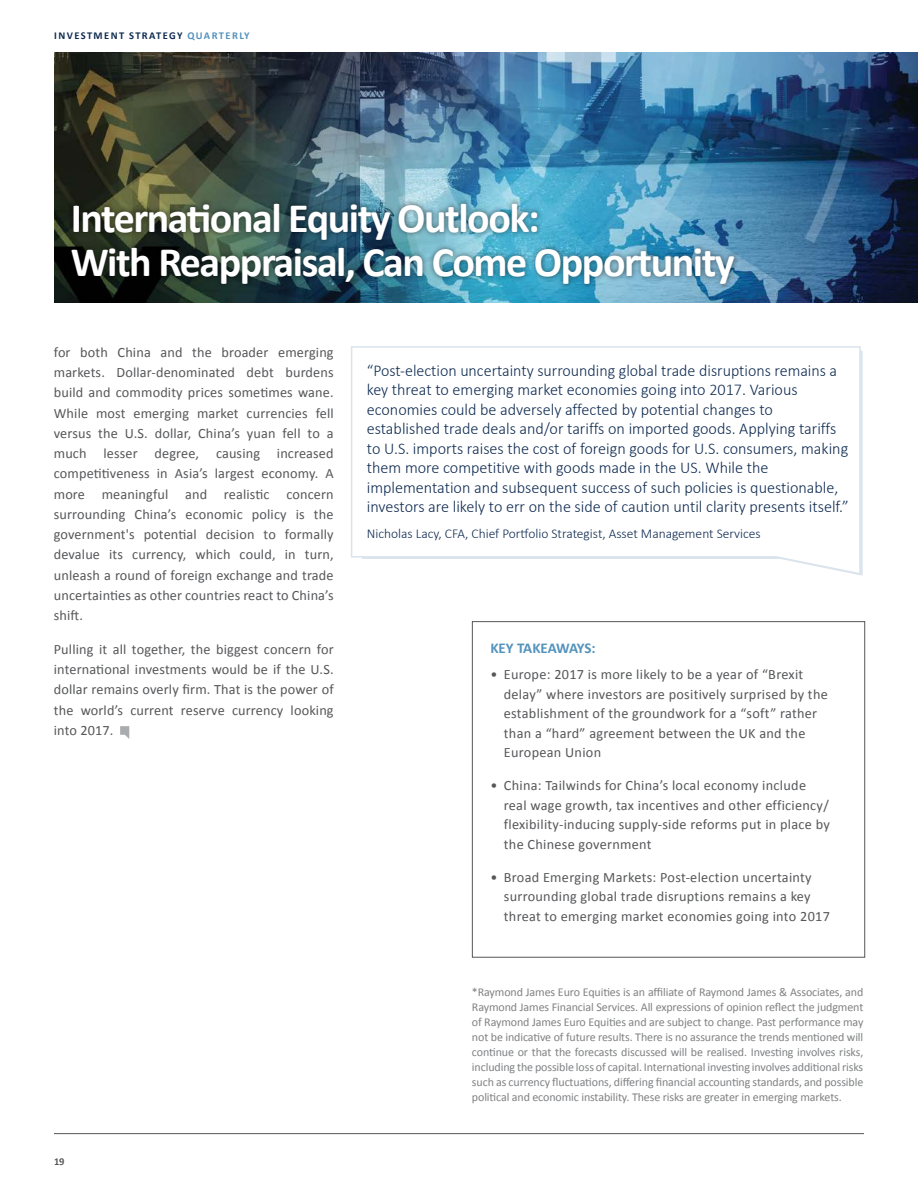
<style>
.page{position:relative;width:918px;height:1188px;background:#fff}
.page>*{position:absolute;margin:0;border:0;box-sizing:border-box;transform-origin:0 0}
.t1{font:700 42px/43.5px "Calibri";letter-spacing:-.035em;color:#fff}
.t2{font:300 16.5px/19.5px "Calibri";color:#102c52}
.t3{font:700 15px "Calibri";letter-spacing:-.015em;color:#5493bc}
.Body_copy_9_5_13{font:14.25px/20.2px "Calibri";letter-spacing:.01em;color:#565759;text-align:justify}
.Key_Takeaways_copy{font:14.25px/19.5px "Calibri";letter-spacing:.02em;color:#565759}
.t4{font:300 13.5px "Calibri";color:#102c52}
.source{font:12px/15px "Calibri";letter-spacing:-.01em;color:#808183;text-align:justify}
.t5{font:700 10.5px "Calibri";letter-spacing:.135em;color:#102c52}
.t6{font:700 10.5px "Calibri";color:#565759}
.s1{color:#5493bc}
</style>
<div class="page">
<hr style="left:54px;top:1133px;width:810px;height:1px;background:#565759">
<img style="left:54px;top:52px;width:864px;height:250px">
<svg style="left:120px;top:726px;width:9px;height:13px"></svg>
<div style="left:472px;top:621px;width:393px;height:337px;background:#fff;border:1px solid #565759"></div>
<div style="left:66px;top:197px;width:674px;height:92px;background:#000;opacity:.45"></div>
<svg style="left:351px;top:346px;width:511px;height:230px"></svg>
<p class="t5" style="left:54px;top:29px;width:197px">INVESTMENT STRATEGY <span class="s1">QUARTERLY</span></p>
<p class="t1" style="left:71px;top:197px;width:665px">International Equity Outlook:<br>With Reappraisal, Can Come Opportunity</p>
<p class="Body_copy_9_5_13" style="left:54px;top:342px;width:281px">for both China and the broader emerging markets. Dollar-denominated debt burdens build and commodity prices sometimes wane.<br>While most emerging market currencies fell versus the U.S. dollar, China’s yuan fell to a much lesser degree, causing increased competitiveness in Asia’s largest economy. A more meaningful and realistic concern surrounding China’s economic policy is the government's potential decision to formally devalue its currency, which could, in turn, unleash a round of foreign exchange and trade uncertainties as other countries react to China’s shift.</p>
<p class="Body_copy_9_5_13" style="left:54px;top:639px;width:281px">Pulling it all together, the biggest concern for international investments would be if the U.S. dollar remains overly firm. That is the power of the world’s current reserve currency looking into 2017.</p>
<p class="t3" style="left:490px;top:638px;width:107px">KEY TAKEAWAYS:</p>
<p class="t2" style="left:367px;top:360px;width:483px">“Post-election uncertainty surrounding global trade disruptions remains a key threat to emerging market economies going into 2017. Various economies could be adversely affected by potential changes to established trade deals and/or tariffs on imported goods. Applying tariffs to U.S. imports raises the cost of foreign goods for U.S. consumers, making them more competitive with goods made in the US. While the implementation and subsequent success of such policies is questionable, investors are likely to err on the side of caution until clarity presents itself.”</p>
<p class="t4" style="left:367px;top:525px;width:395px">Nicholas Lacy, CFA, Chief Portfolio Strategist, Asset Management Services</p>
<p class="Key_Takeaways_copy" style="left:504px;top:665px;width:326px;text-indent:-14px">• Europe: 2017 is more likely to be a year of “Brexit delay” where investors are positively surprised by the establishment of the groundwork for a “soft” rather than a “hard” agreement between the UK and the European Union</p>
<p class="Key_Takeaways_copy" style="left:504px;top:776px;width:328px;text-indent:-14px">• China: Tailwinds for China’s local economy include real wage growth, tax incentives and other efficiency/ flexibility-inducing supply-side reforms put in place by the Chinese government</p>
<p class="Key_Takeaways_copy" style="left:504px;top:867px;width:328px;text-indent:-14px">• Broad Emerging Markets: Post-election uncertainty surrounding global trade disruptions remains a key threat to emerging market economies going into 2017</p>
<p class="t6" style="left:54px;top:1155px;width:12px">19</p>
<p class="source" style="left:472px;top:984px;width:393px">*Raymond James Euro Equities is an affiliate of Raymond James &amp; Associates, and Raymond James Financial Services. All expressions of opinion reflect the judgment of Raymond James Euro Equities and are subject to change. Past performance may not be indicative of future results. There is no assurance the trends mentioned will continue or that the forecasts discussed will be realised. Investing involves risks, including the possible loss of capital. International investing involves additional risks such as currency fluctuations, differing financial accounting standards, and possible political and economic instability. These risks are greater in emerging markets.</p>
</div>
